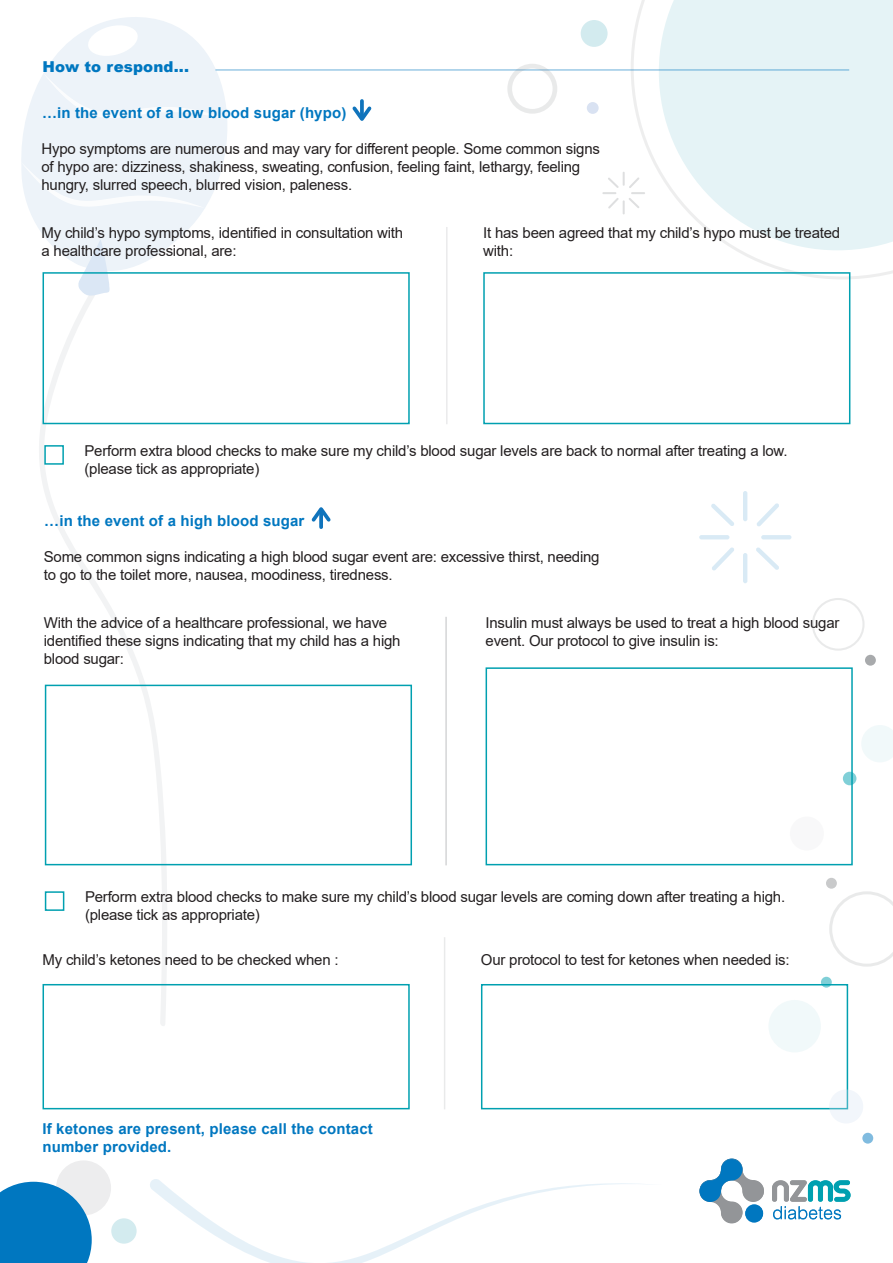
<style>
.page{position:relative;width:893px;height:1263px;background:#fff}
.page>*{position:absolute;margin:0;border:0;box-sizing:border-box;transform-origin:0 0}
.t1{font:15px/18px "Arial";letter-spacing:-.015em;color:#231f20}
.t2{font:700 15px/18px "Arial";letter-spacing:.01em;color:#0077c0}
.t3{font:900 15px "Arial";letter-spacing:.01em;color:#0077c0}
</style>
<div class="page">
<div style="left:56px;top:1160px;width:55px;height:55px;background:#ededee;border-radius:50%"></div>
<svg style="left:0;top:1182px;width:92px;height:81px;background:#1c85c5"></svg>
<div style="left:111px;top:1218px;width:26px;height:26px;background:#d3ebef;border-radius:50%"></div>
<svg style="left:150px;top:1179px;width:487px;height:84px"></svg>
<svg style="left:21px;top:17px;width:206px;height:263px;fill:#edf3f9"></svg>
<svg style="left:43px;top:73px;width:184px;height:46px;background:#eef4f9"></svg>
<svg style="left:86px;top:23px;width:53px;height:35px"></svg>
<svg style="left:39px;top:280px;width:129px;height:748px"></svg>
<svg style="left:77px;top:239px;width:34px;height:59px;background:#e6eef7"></svg>
<svg style="left:631px;top:0;width:262px;height:279px"></svg>
<hr style="left:215px;top:69px;width:634px;height:2px;background:#0077c0">
<div style="left:43px;top:272px;width:367px;height:152px;border:2px solid #00a0b0"></div>
<div style="left:483px;top:272px;width:367px;height:152px;border:2px solid #00a0b0"></div>
<hr style="left:446px;top:227px;width:2px;height:197px;background:#939598">
<div style="left:45px;top:685px;width:367px;height:180px;border:2px solid #00a0b0"></div>
<div style="left:486px;top:667px;width:367px;height:198px;border:2px solid #00a0b0"></div>
<hr style="left:445px;top:617px;width:2px;height:248px;background:#939598">
<svg style="left:699px;top:1158px;width:65px;height:65px"></svg>
<div style="left:745px;top:1205px;width:18px;height:17px;background:#0077c0;border-radius:50%"></div>
<svg style="left:772px;top:1180px;width:79px;height:39px"></svg>
<div style="left:45px;top:891px;width:19px;height:20px;border:2px solid #00a0b0"></div>
<div style="left:43px;top:984px;width:367px;height:125px;border:2px solid #00a0b0"></div>
<hr style="left:444px;top:937px;width:1px;height:172px;background:#939598">
<div style="left:481px;top:984px;width:367px;height:125px;border:2px solid #00a0b0"></div>
<div style="left:44px;top:445px;width:20px;height:20px;border:2px solid #00a0b0"></div>
<hr style="left:743px;top:491px;width:4px;height:30px;background:#d9eaf5;border-radius:2px">
<hr style="left:743px;top:553px;width:4px;height:30px;background:#d9eaf5;border-radius:2px">
<svg style="left:757px;top:503px;width:22px;height:24px"></svg>
<svg style="left:711px;top:504px;width:23px;height:22px"></svg>
<svg style="left:756px;top:547px;width:23px;height:23px"></svg>
<svg style="left:712px;top:547px;width:22px;height:24px"></svg>
<hr style="left:699px;top:535px;width:30px;height:4px;background:#d9eaf5;border-radius:2px">
<hr style="left:761px;top:535px;width:30px;height:4px;background:#d9eaf5;border-radius:2px">
<svg style="left:21px;top:162px;width:184px;height:46px;background:#eef4f9"></svg>
<div style="left:507px;top:64px;width:50px;height:50px;border:5px solid #939598;border-radius:50%"></div>
<div style="left:581px;top:20px;width:27px;height:27px;background:#d3ebef;border-radius:50%"></div>
<div style="left:587px;top:102px;width:12px;height:12px;background:#d9e2f2;border-radius:50%"></div>
<svg style="left:602px;top:172px;width:43px;height:42px"></svg>
<div style="left:768px;top:1000px;width:53px;height:52px;background:#f1f9fa;border-radius:50%"></div>
<svg style="left:829px;top:891px;width:64px;height:76px"></svg>
<svg style="left:829px;top:1089px;width:34px;height:34px"></svg>
<div style="left:790px;top:816px;width:34px;height:34px;background:#f8f8f9;border-radius:50%"></div>
<svg style="left:861px;top:725px;width:32px;height:37px"></svg>
<div style="left:812px;top:598px;width:52px;height:53px;border:2px solid #939598;border-radius:50%"></div>
<svg style="left:843px;top:772px;width:13px;height:13px"></svg>
<div style="left:865px;top:655px;width:11px;height:11px;background:#a8aaac;border-radius:50%"></div>
<div style="left:826px;top:878px;width:11px;height:11px;background:#c9cacb;border-radius:50%"></div>
<div style="left:862px;top:1133px;width:11px;height:10px;background:#80bbdf;border-radius:50%"></div>
<svg style="left:821px;top:977px;width:11px;height:11px"></svg>
<svg style="left:311px;top:507px;width:20px;height:18px"></svg>
<svg style="left:352px;top:103px;width:20px;height:18px"></svg>
<p class="t3" style="left:43px;top:56px;width:148px">How to respond...</p>
<p class="t2" style="left:42px;top:104px;width:306px">…in the event of a low blood sugar (hypo)</p>
<p class="t1" style="left:42px;top:140px;width:560px">Hypo symptoms are numerous and may vary for different people. Some common signs of hypo are: dizziness, shakiness, sweating, confusion, feeling faint, lethargy, feeling hungry, slurred speech, blurred vision, paleness.</p>
<p class="t1" style="left:42px;top:223px;width:363px">My child’s hypo symptoms, identified in consultation with a healthcare professional, are:</p>
<p class="t1" style="left:483px;top:223px;width:358px">It has been agreed that my child’s hypo must be treated with:</p>
<p class="t1" style="left:85px;top:442px;width:704px">Perform extra blood checks to make sure my child’s blood sugar levels are back to normal after treating a low. (please tick as appropriate)</p>
<p class="t2" style="left:44px;top:512px;width:262px">…in the event of a high blood sugar</p>
<p class="t1" style="left:44px;top:548px;width:557px">Some common signs indicating a high blood sugar event are: excessive thirst, needing to go to the toilet more, nausea, moodiness, tiredness.</p>
<p class="t1" style="left:44px;top:613px;width:358px">With the advice of a healthcare professional, we have identified these signs indicating that my child has a high blood sugar:</p>
<p class="t1" style="left:486px;top:613px;width:355px">Insulin must always be used to treat a high blood sugar event. Our protocol to give insulin is:</p>
<p class="t1" style="left:85px;top:888px;width:702px">Perform extra blood checks to make sure my child’s blood sugar levels are coming down after treating a high. (please tick as appropriate)</p>
<p class="t1" style="left:43px;top:951px;width:298px">My child’s ketones need to be checked when :</p>
<p class="t1" style="left:481px;top:951px;width:310px">Our protocol to test for ketones when needed is:</p>
<p class="t2" style="left:43px;top:1120px;width:332px">If ketones are present, please call the contact number provided.</p>
</div>
